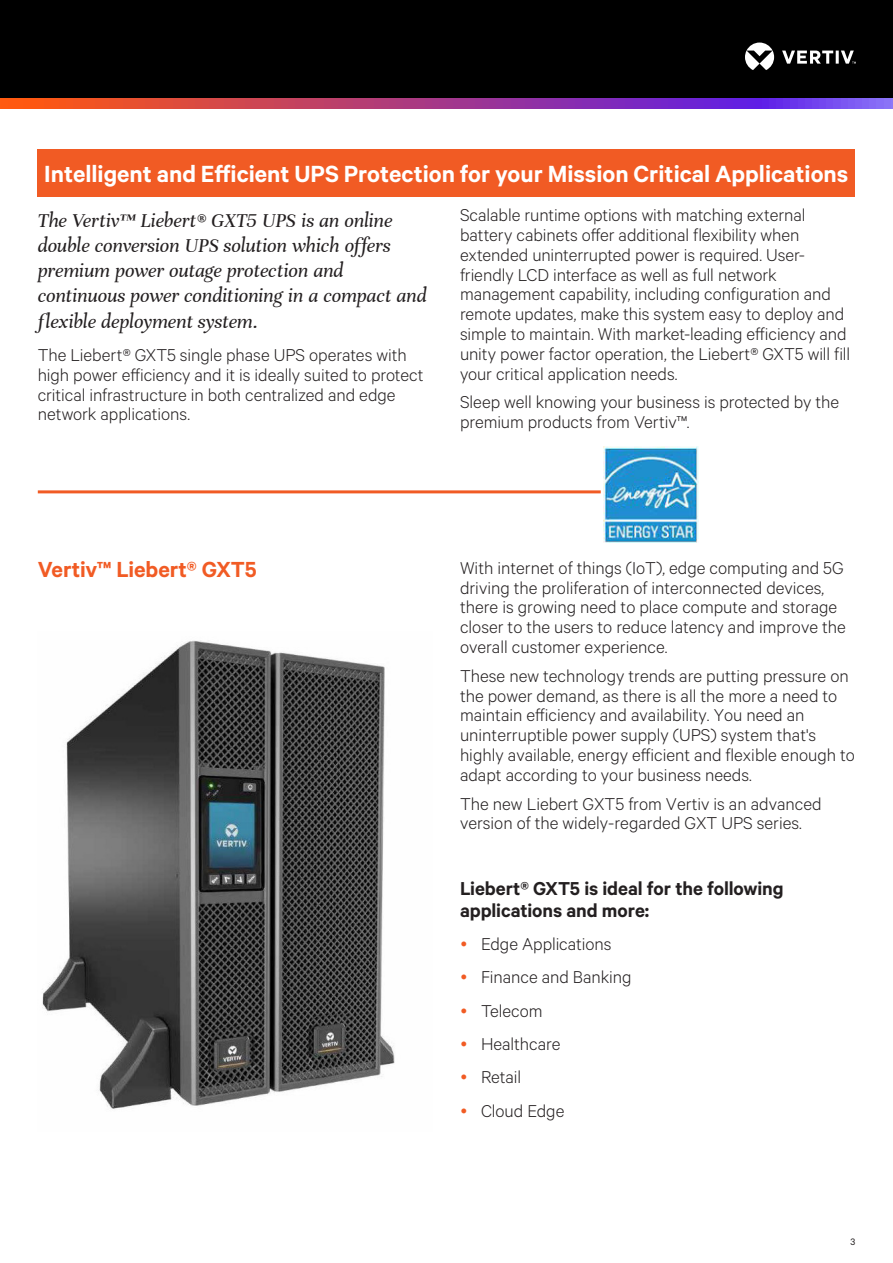
<style>
.page{position:relative;width:893px;height:1263px;background:#fff}
.page>*{position:absolute;margin:0;border:0;box-sizing:border-box;transform-origin:0 0}
.Orange_Box_Heading{font:600 22.5px "Calibre";color:#fff}
.Vertiv_Heading{font:italic 21px/25.2px "Unna";letter-spacing:-.01em;color:#231f20}
.Vertiv_Orange_Main_H{font:600 21px "Calibre";letter-spacing:-.005em;color:#f15b24}
.Vertiv_Heading-2{font:600 18px/21.6px "Calibre";letter-spacing:-.005em;color:#231f20}
.Vertiv_Body_Text{font:300 16.5px/19.8px "Calibre";color:#231f20}
.t1{font:9px "Calibre";color:#231f20}
</style>
<div class="page">
<div style="left:0;top:0;width:893px;height:108px;background:#000"></div>
<svg style="left:745px;top:43px;width:111px;height:27px"></svg>
<svg style="left:0;top:98px;width:893px;height:11px;background:#a83e89"></svg>
<div style="left:38px;top:149px;width:817px;height:48px;background:#f15b24"></div>
<hr style="left:38px;top:490px;width:563px;height:3px;background:#f15b24">
<img style="left:604px;top:446px;width:94px;height:97px">
<img style="left:42px;top:640px;width:353px;height:469px">
<p class="Orange_Box_Heading" style="left:44px;top:158px;width:805px">Intelligent and Efficient UPS Protection for your Mission Critical Applications</p>
<p class="Vertiv_Heading" style="left:38px;top:208px;width:390px">The Vertiv™ Liebert® GXT5 UPS is an online double conversion UPS solution which offers premium power outage protection and continuous power conditioning in a compact and flexible deployment system.</p>
<p class="Vertiv_Body_Text" style="left:38px;top:344px;width:387px">The Liebert® GXT5 single phase UPS operates with high power efficiency and it is ideally suited to protect critical infrastructure in both centralized and edge network applications.</p>
<p class="Vertiv_Body_Text" style="left:460px;top:204px;width:392px">Scalable runtime options with matching external battery cabinets offer additional flexibility when extended uninterrupted power is required. User&shy;friendly LCD interface as well as full network management capability, including configuration and remote updates, make this system easy to deploy and simple to maintain. With market-leading efficiency and unity power factor operation, the Liebert® GXT5 will fill your critical application needs.</p>
<p class="Vertiv_Body_Text" style="left:460px;top:392px;width:381px">Sleep well knowing your business is protected by the premium products from Vertiv™.</p>
<p class="Vertiv_Orange_Main_H" style="left:38px;top:555px;width:220px">Vertiv™ Liebert® GXT5</p>
<p class="Vertiv_Body_Text" style="left:460px;top:557px;width:387px">With internet of things (IoT), edge computing and 5G driving the proliferation of interconnected devices, there is growing need to place compute and storage closer to the users to reduce latency and improve the overall customer experience.</p>
<p class="Vertiv_Body_Text" style="left:460px;top:665px;width:396px">These new technology trends are putting pressure on the power demand, as there is all the more a need to maintain efficiency and availability. You need an uninterruptible power supply (UPS) system that's highly available, energy efficient and flexible enough to adapt according to your business needs.</p>
<p class="Vertiv_Body_Text" style="left:460px;top:793px;width:363px">The new Liebert GXT5 from Vertiv is an advanced version of the widely-regarded GXT UPS series.</p>
<p class="Vertiv_Heading-2" style="left:460px;top:877px;width:325px">Liebert® GXT5 is ideal for the following applications and more:</p>
<p class="Vertiv_Body_Text" style="left:481px;top:933px;width:132px">Edge Applications</p>
<p class="Vertiv_Body_Text" style="left:481px;top:966px;width:152px">Finance and Banking</p>
<p class="Vertiv_Body_Text" style="left:481px;top:1000px;width:63px">Telecom</p>
<p class="Vertiv_Body_Text" style="left:481px;top:1033px;width:81px">Healthcare</p>
<p class="Vertiv_Body_Text" style="left:481px;top:1066px;width:42px">Retail</p>
<p class="Vertiv_Body_Text" style="left:481px;top:1100px;width:85px">Cloud Edge</p>
<p class="t1" style="left:850px;top:1235px;width:6px">3</p>
</div>
